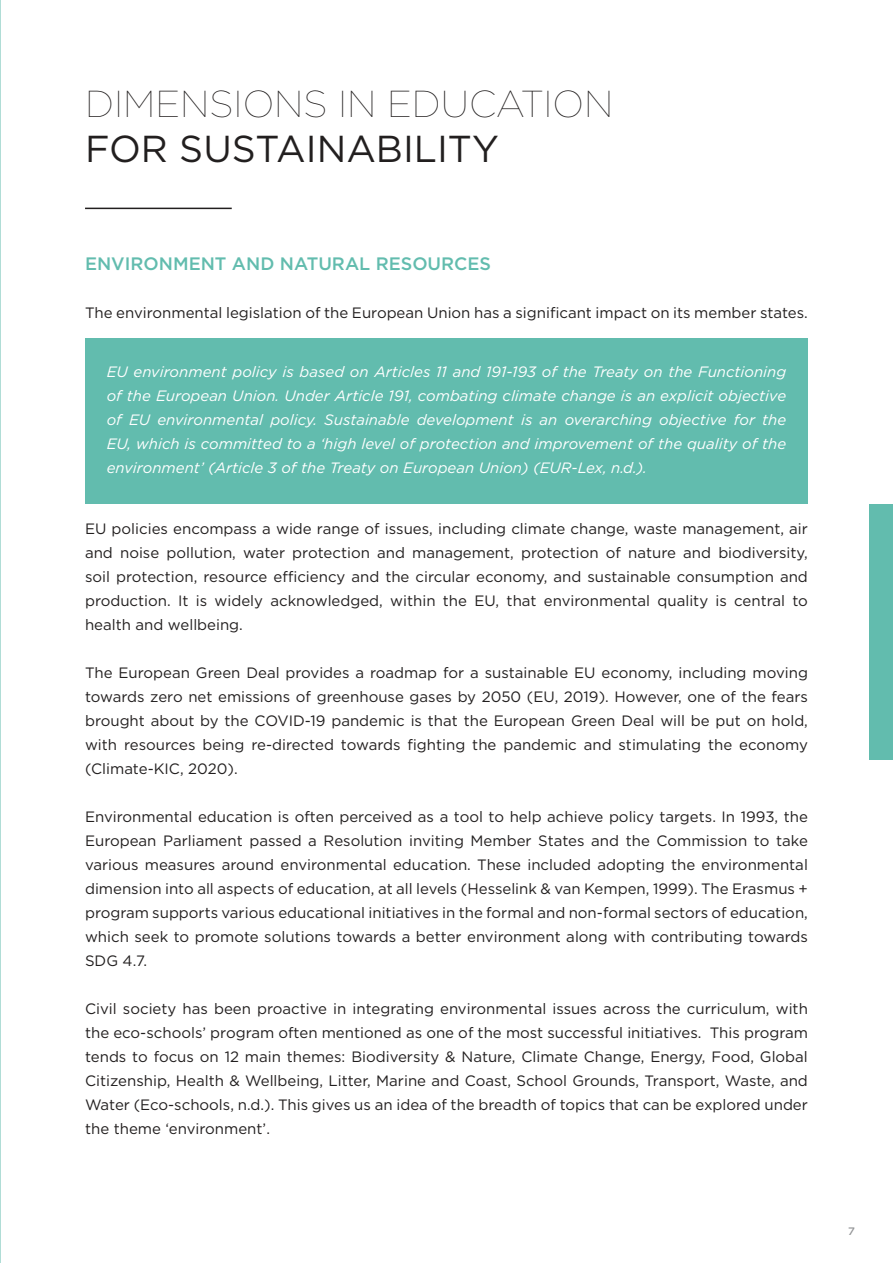
<style>
.page{position:relative;width:893px;height:1263px;background:#fff}
.page>*{position:absolute;margin:0;border:0;box-sizing:border-box;transform-origin:0 0}
.t1{font:100 37.5px "Gotham";color:#221f1f}
.t2{font:37.5px "Gotham";color:#221f1f}
.t3{font:500 18px "Gotham";color:#62bcae}
.t4{font:15px/24px "Gotham";color:#221f1f;text-align:justify}
.t5{font:italic 15px/24px "Gotham";color:#fff;text-align:justify}
.t6{font:12px "Weber";color:#939597}
</style>
<div class="page">
<div style="left:870px;top:504px;width:23px;height:255px;background:#62bcae"></div>
<hr style="left:85px;top:208px;width:147px;height:1px;background:#221f1f">
<div style="left:85px;top:338px;width:723px;height:166px;background:#62bcae"></div>
<h1 class="t1" style="left:85px;top:85px;width:530px">DIMENSIONS IN EDUCATION</h1>
<h1 class="t2" style="left:85px;top:128px;width:415px">FOR SUSTAINABILITY</h1>
<p class="t3" style="left:85px;top:253px;width:408px">ENVIRONMENT AND NATURAL RESOURCES</p>
<p class="t4" style="left:85px;top:300px;width:724px">The environmental legislation of the European Union has a significant impact on its member states.</p>
<p class="t5" style="left:107px;top:360px;width:681px">EU environment policy is based on Articles 11 and 191-193 of the Treaty on the Functioning of the European Union. Under Article 191, combating climate change is an explicit objective of EU environmental policy. Sustainable development is an overarching objective for the EU, which is committed to a ‘high level of protection and improvement of the quality of the environment’ (Article 3 of the Treaty on European Union) (EUR-Lex, n.d.).</p>
<p class="t4" style="left:85px;top:516px;width:724px">EU policies encompass a wide range of issues, including climate change, waste management, air and noise pollution, water protection and management, protection of nature and biodiversity, soil protection, resource efficiency and the circular economy, and sustainable consumption and production. It is widely acknowledged, within the EU, that environmental quality is central to health and wellbeing.</p>
<p class="t4" style="left:85px;top:660px;width:724px">The European Green Deal provides a roadmap for a sustainable EU economy, including moving towards zero net emissions of greenhouse gases by 2050 (EU, 2019). However, one of the fears brought about by the COVID-19 pandemic is that the European Green Deal will be put on hold, with resources being re-directed towards fighting the pandemic and stimulating the economy (Climate-KIC, 2020).</p>
<p class="t4" style="left:85px;top:804px;width:724px">Environmental education is often perceived as a tool to help achieve policy targets. In 1993, the European Parliament passed a Resolution inviting Member States and the Commission to take various measures around environmental education. These included adopting the environmental dimension into all aspects of education, at all levels (Hesselink &amp; van Kempen, 1999). The Erasmus + program supports various educational initiatives in the formal and non-formal sectors of education, which seek to promote solutions towards a better environment along with contributing towards SDG 4.7.</p>
<p class="t4" style="left:85px;top:996px;width:724px">Civil society has been proactive in integrating environmental issues across the curriculum, with the eco-schools’ program often mentioned as one of the most successful initiatives. This program tends to focus on 12 main themes: Biodiversity &amp; Nature, Climate Change, Energy, Food, Global Citizenship, Health &amp; Wellbeing, Litter, Marine and Coast, School Grounds, Transport, Waste, and Water (Eco-schools, n.d.). This gives us an idea of the breadth of topics that can be explored under the theme ‘environment’.</p>
<p class="t6" style="left:849px;top:1224px;width:8px">7</p>
</div>
